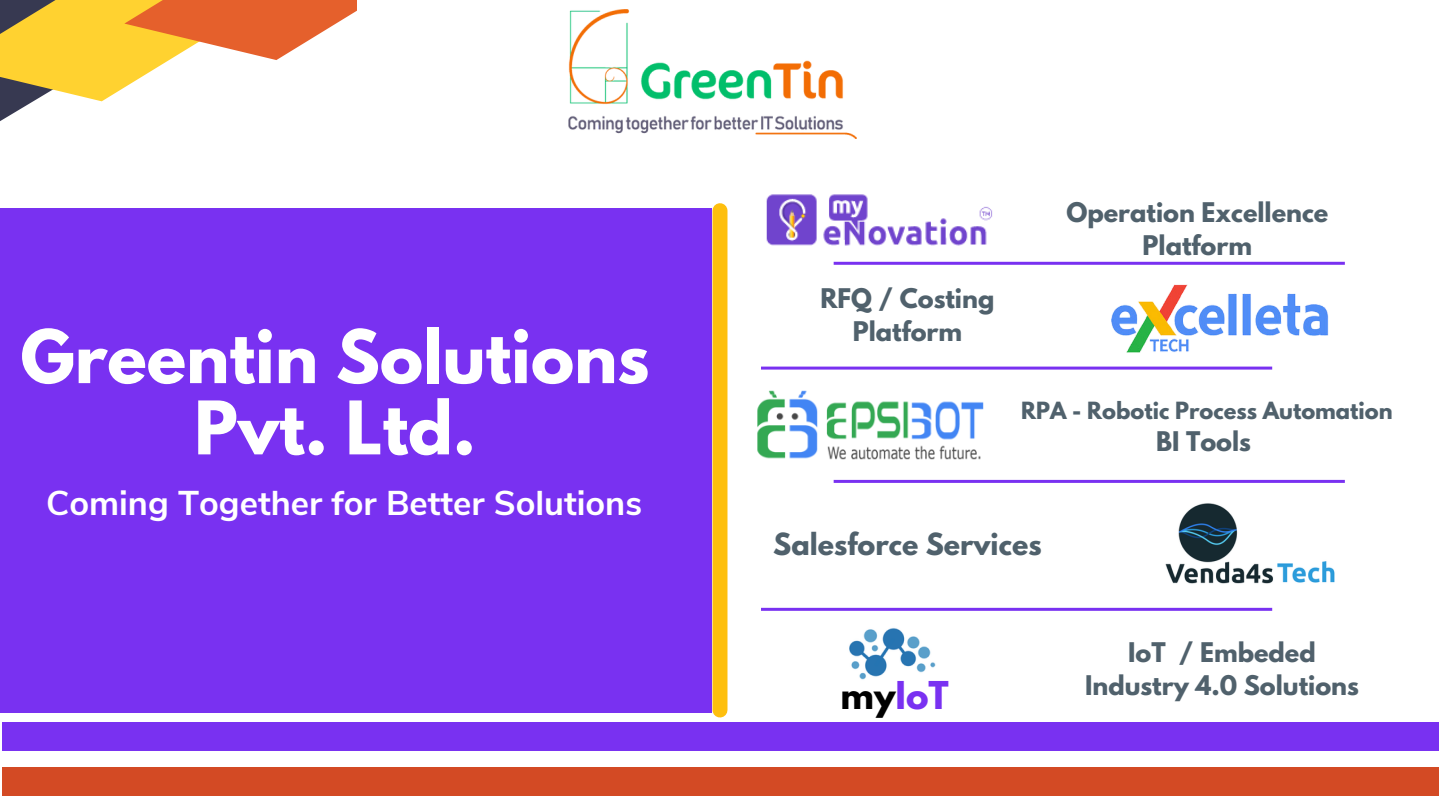
<style>
.page{position:relative;width:1440px;height:810px;background:#fff}
.page>*{position:absolute;margin:0;border:0;box-sizing:border-box;transform-origin:0 0}
.t1{font:700 65.4px/71.2px "League Spartan";color:#fff;text-align:center}
.t2{font:700 34.4px "Nunito Sans";color:#fff}
.t3{font:700 34px "League Spartan";color:#7931f1}
.t4{font:700 27px "League Spartan";color:#50616c}
.t5{font:700 24px/33px "League Spartan";color:#50616c;text-align:center}
.t6{font:700 21px "League Spartan";color:#50616c}
.s1{color:#000}
</style>
<div class="page">
<div style="left:0;top:209px;width:712px;height:504px;background:#7931f1"></div>
<div style="left:712px;top:211px;width:15px;height:499px;background:#febf0e"></div>
<img style="left:568px;top:9px;width:288px;height:129px">
<img style="left:766px;top:194px;width:251px;height:71px">
<img style="left:1112px;top:284px;width:217px;height:69px">
<img style="left:1165px;top:503px;width:170px;height:81px">
<img style="left:757px;top:390px;width:227px;height:70px">
<hr style="left:834px;top:262px;width:511px;height:3px;background:#7931f1">
<hr style="left:761px;top:367px;width:511px;height:3px;background:#7931f1">
<hr style="left:834px;top:480px;width:511px;height:3px;background:#7931f1">
<hr style="left:761px;top:608px;width:511px;height:3px;background:#7931f1">
<img style="left:849px;top:628px;width:87px;height:52px">
<div style="left:2px;top:768px;width:566px;height:28px;background:#d34a24"></div>
<div style="left:2px;top:722px;width:566px;height:29px;background:#7931f1"></div>
<div style="left:567px;top:768px;width:565px;height:28px;background:#d34a24"></div>
<div style="left:567px;top:722px;width:565px;height:29px;background:#7931f1"></div>
<div style="left:874px;top:768px;width:565px;height:28px;background:#d34a24"></div>
<div style="left:874px;top:722px;width:565px;height:29px;background:#7931f1"></div>
<svg style="left:0;top:100px;width:104px;height:21px"></svg>
<svg style="left:0;top:0;width:356px;height:100px"></svg>
<h2 class="t1" style="left:21px;top:330px;width:630px">Greentin Solutions<br>Pvt. Ltd.</h2>
<p class="t2" style="left:46px;top:481px;width:597px">Coming Together for Better Solutions</p>
<p class="t5" style="left:820px;top:285px;width:176px">RFQ / Costing<br>Platform</p>
<p class="t5" style="left:1066px;top:199px;width:263px">Operation Excellence<br>Platform</p>
<p class="t6" style="left:1021px;top:400px;width:373px">RPA - Robotic Process Automation</p>
<h3 class="t5" style="left:1156px;top:428px;width:96px">BI Tools</h3>
<p class="t4" style="left:773px;top:530px;width:270px">Salesforce Services</p>
<p class="t3" style="left:841px;top:679px;width:110px"><span class="s1">my</span>IoT</p>
<h2 class="t5" style="left:1085px;top:639px;width:275px">IoT / Embeded<br>Industry 4.0 Solutions</h2>
</div>
